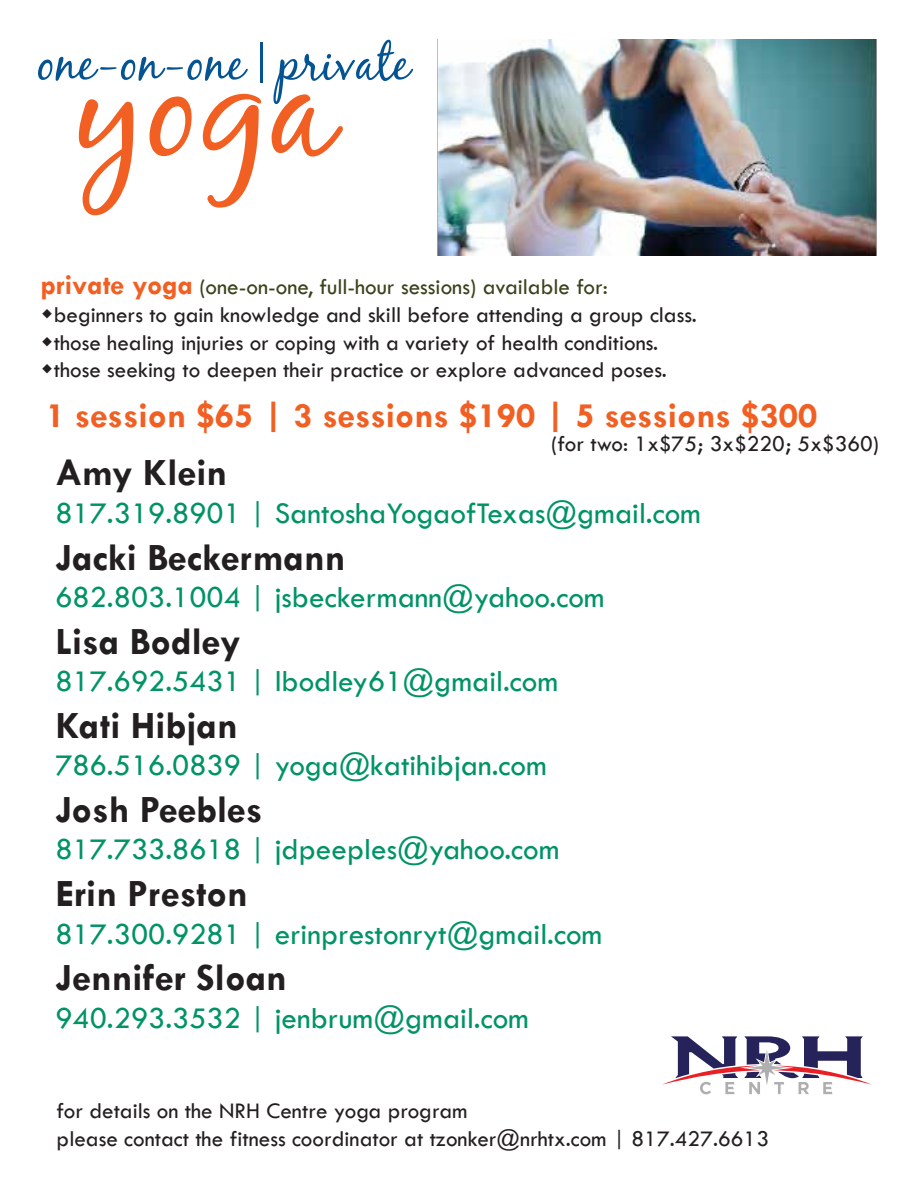
<style>
.page{position:relative;width:918px;height:1188px;background:#fff}
.page>*{position:absolute;margin:0;border:0;box-sizing:border-box;transform-origin:0 0}
.t1{font:149.7px "Black Jack";color:#f15f22}
.t2{font:51.15px "Black Jack";color:#045393}
.t3{font:700 39px "Tw Cen";color:#231f20}
.t4{font:700 36.15px "Tw Cen";color:#f15f22}
.t5{font:31.2px "Tw Cen";color:#009366}
.t6{font:23.1px/27.8px "Tw Cen";color:#231f20}
.s1{font-weight:700;font-size:28.8px;color:#f15f22}
.s2{color:#3a421b}
</style>
<div class="page">
<img style="left:437px;top:39px;width:440px;height:217px">
<svg style="left:662px;top:1036px;width:210px;height:58px"></svg>
<h2 class="t2" style="left:37px;top:31px;width:375px">one-on-one | private</h2>
<h1 class="t1" style="left:78px;top:14px;width:258px">yoga</h1>
<p class="t6" style="left:54px;top:273px;width:645px;text-indent:-13px"><span class="s1">private yoga</span> <span class="s2">(one-on-one, full-hour sessions) available for: </span>beginners to gain knowledge and skill before attending a group class. those healing injuries or coping with a variety of health conditions. those seeking to deepen their practice or explore advanced poses.</p>
<h3 class="t4" style="left:46px;top:394px;width:773px">1 session $65 | 3 sessions $190 | 5 sessions $300</h3>
<p class="t6" style="left:551px;top:430px;width:329px">(for two: 1x$75; 3x$220; 5x$360)</p>
<h3 class="t3" style="left:55px;top:450px;width:173px">Amy Klein</h3>
<h3 class="t5" style="left:55px;top:494px;width:647px">817.319.8901 | SantoshaYogaofTexas@gmail.com</h3>
<h3 class="t3" style="left:55px;top:534px;width:292px">Jacki Beckermann</h3>
<h3 class="t5" style="left:55px;top:578px;width:551px">682.803.1004 | jsbeckermann@yahoo.com</h3>
<h3 class="t3" style="left:55px;top:618px;width:187px">Lisa Bodley</h3>
<h3 class="t5" style="left:55px;top:663px;width:504px">817.692.5431 | lbodley61@gmail.com</h3>
<h3 class="t3" style="left:55px;top:702px;width:184px">Kati Hibjan</h3>
<h3 class="t5" style="left:55px;top:747px;width:493px">786.516.0839 | yoga@katihibjan.com</h3>
<h3 class="t3" style="left:55px;top:786px;width:209px">Josh Peebles</h3>
<h3 class="t5" style="left:55px;top:831px;width:506px">817.733.8618 | jdpeeples@yahoo.com</h3>
<h3 class="t3" style="left:55px;top:870px;width:194px">Erin Preston</h3>
<h3 class="t5" style="left:55px;top:915px;width:549px">817.300.9281 | erinprestonryt@gmail.com</h3>
<h3 class="t3" style="left:55px;top:955px;width:233px">Jennifer Sloan</h3>
<h3 class="t5" style="left:55px;top:999px;width:475px">940.293.3532 | jenbrum@gmail.com</h3>
<p class="t6" style="left:57px;top:1097px;width:714px">for details on the NRH Centre yoga program<br>please contact the fitness coordinator at tzonker@nrhtx.com | 817.427.6613</p>
</div>
